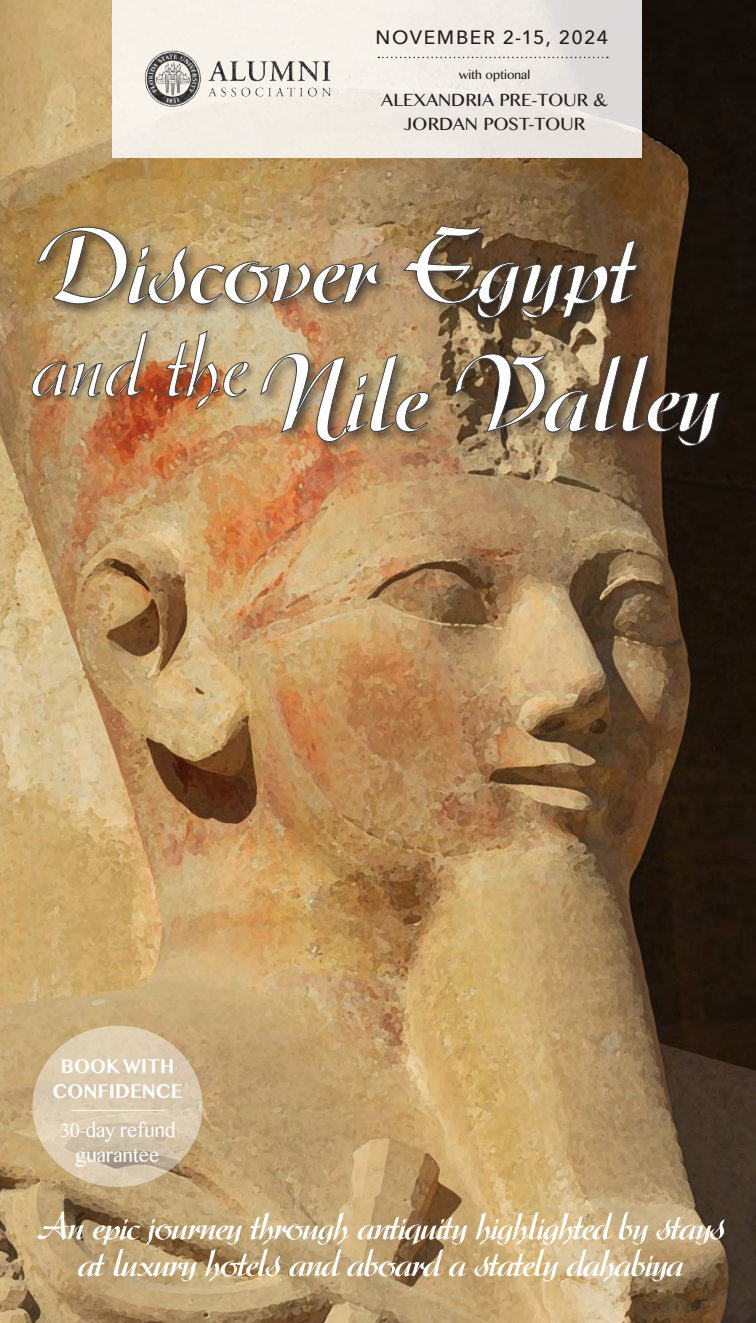
<style>
.page{position:relative;width:756px;height:1323px;background:#fff}
.page>*{position:absolute;margin:0;border:0;box-sizing:border-box;transform-origin:0 0}
.t1{font:23.1px/24.5px "Khmer MN";color:#fff;text-align:center;scale:.91 1}
.t2{font:700 23.1px/25.4px "Khmer MN";color:#fff;text-align:center;scale:.91 1}
.t3{font:21px "Khmer MN";color:#231f20}
.t4{font:500 19.25px "Avenir Next";letter-spacing:.08em;color:#231f20}
.t5{font:14px "Khmer MN";color:#231f20}
</style>
<div class="page">
<img style="left:0;top:0;width:756px;height:1323px">
<svg style="left:112px;top:0;width:530px;height:158px;background:#eee9e3"></svg>
<svg style="left:37px;top:1211px;width:687px;height:71px;background:#c4ad88"></svg>
<div style="left:34px;top:221px;width:617px;height:111px;background:#231f20;opacity:.75"></div>
<svg style="left:37px;top:225px;width:602px;height:95px;background:#a38d70"></svg>
<div style="left:256px;top:349px;width:477px;height:111px;background:#231f20;opacity:.75"></div>
<svg style="left:260px;top:352px;width:462px;height:95px;background:#95816a"></svg>
<div style="left:31px;top:331px;width:225px;height:86px;background:#231f20;opacity:.3"></div>
<img style="left:31px;top:330px;width:218px;height:81px">
<svg style="left:32px;top:1026px;width:171px;height:161px;background:#d7c7ad"></svg>
<hr style="left:71px;top:1110px;width:94px;height:1px;background:#fff">
<svg style="left:378px;top:57px;width:230px;height:1px"></svg>
<img style="left:142px;top:47px;width:193px;height:63px">
<p class="t4" style="left:376px;top:21px;width:234px">NOVEMBER 2-15, 2024</p>
<p class="t5" style="left:459px;top:66px;width:73px">with optional</p>
<p class="t3" style="left:381px;top:86px;width:228px">ALEXANDRIA PRE-TOUR &amp;</p>
<p class="t3" style="left:404px;top:111px;width:183px">JORDAN POST-TOUR</p>
<p class="t2" style="left:52px;top:1052px;width:145px">BOOK WITH<br>CONFIDENCE</p>
<p class="t1" style="left:60px;top:1117px;width:129px">30-day refund guarantee</p>
</div>
